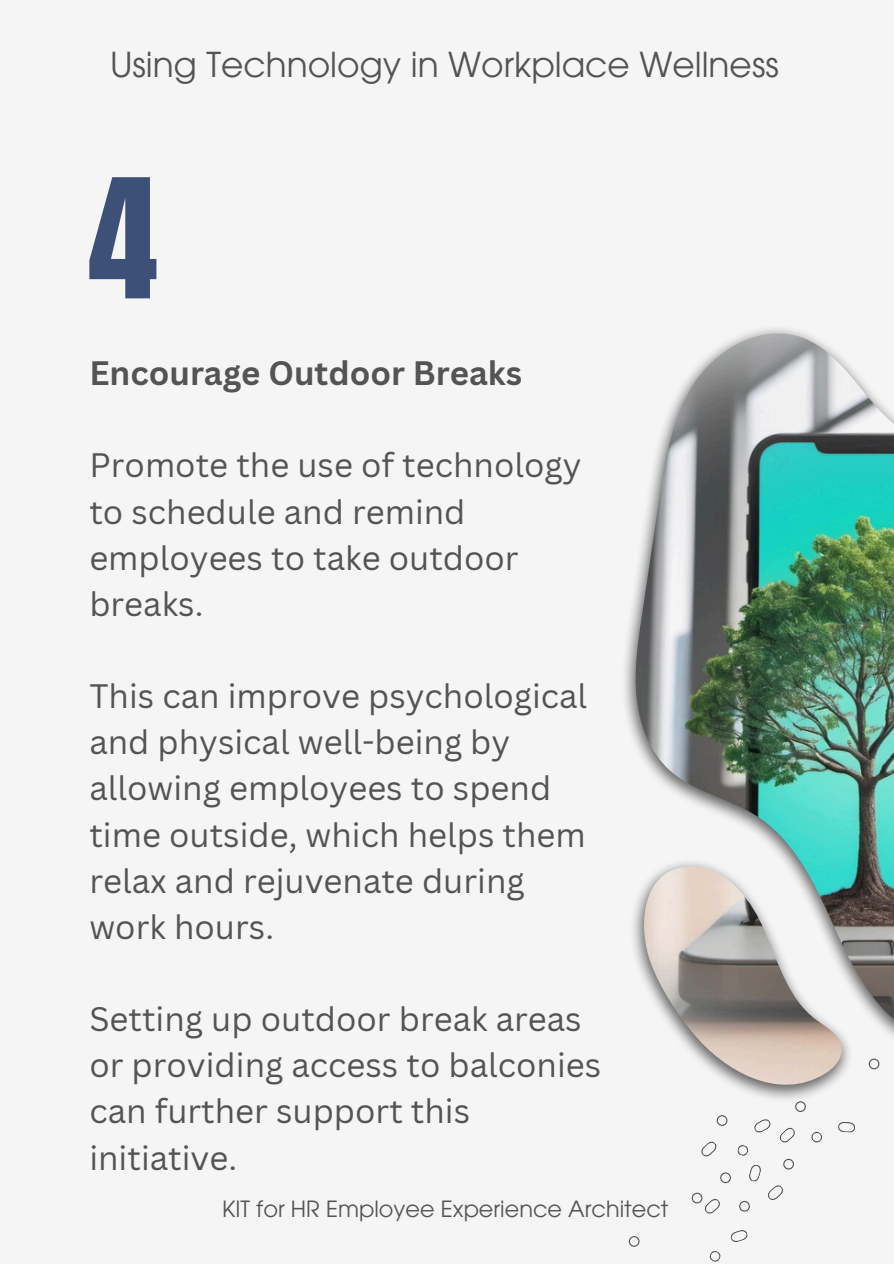
<style>
.page{position:relative;width:894px;height:1264px;background:#fff}
.page>*{position:absolute;margin:0;border:0;box-sizing:border-box;transform-origin:0 0}
.t1{font:34.35px "ITC Avant Garde Pro";color:#545454}
.t2{font:33px/46.2px "Canva Sans";color:#545454}
.t3{font:700 33px "Canva Sans";color:#545454}
.t4{font:22.35px "ITC Avant Garde Pro";color:#545454}
</style>
<div class="page">
<div style="left:0;top:0;width:893px;height:1263px;background:#f5f5f5"></div>
<img style="left:624px;top:328px;width:208px;height:771px">
<img style="left:634px;top:333px;width:259px;height:751px">
<svg style="left:701px;top:1141px;width:16px;height:16px"></svg>
<svg style="left:716px;top:1115px;width:11px;height:10px"></svg>
<svg style="left:730px;top:1230px;width:18px;height:12px"></svg>
<svg style="left:709px;top:1251px;width:12px;height:11px"></svg>
<svg style="left:720px;top:1172px;width:10px;height:11px"></svg>
<svg style="left:795px;top:1101px;width:10px;height:10px"></svg>
<svg style="left:838px;top:1122px;width:17px;height:10px"></svg>
<svg style="left:811px;top:1131px;width:11px;height:12px"></svg>
<svg style="left:737px;top:1119px;width:58px;height:92px"></svg>
<svg style="left:691px;top:1192px;width:29px;height:22px"></svg>
<svg style="left:628px;top:1236px;width:11px;height:10px"></svg>
<svg style="left:868px;top:1058px;width:11px;height:11px"></svg>
<svg style="left:89px;top:177px;width:67px;height:121px"></svg>
<h1 class="t1" style="left:110px;top:51px;width:670px">Using Technology in Workplace Wellness</h1>
<h2 class="t3" style="left:89px;top:350px;width:434px">Encourage Outdoor Breaks</h2>
<h2 class="t2" style="left:89px;top:441px;width:493px">Promote the use of technology to schedule and remind employees to take outdoor breaks.</h2>
<h2 class="t2" style="left:89px;top:672px;width:499px">This can improve psychological and physical well-being by allowing employees to spend time outside, which helps them relax and rejuvenate during work hours.</h2>
<p class="t2" style="left:89px;top:995px;width:513px">Setting up outdoor break areas or providing access to balconies can further support this initiative.</p>
<p class="t4" style="left:222px;top:1200px;width:447px">KIT for HR Employee Experience Architect</p>
</div>
